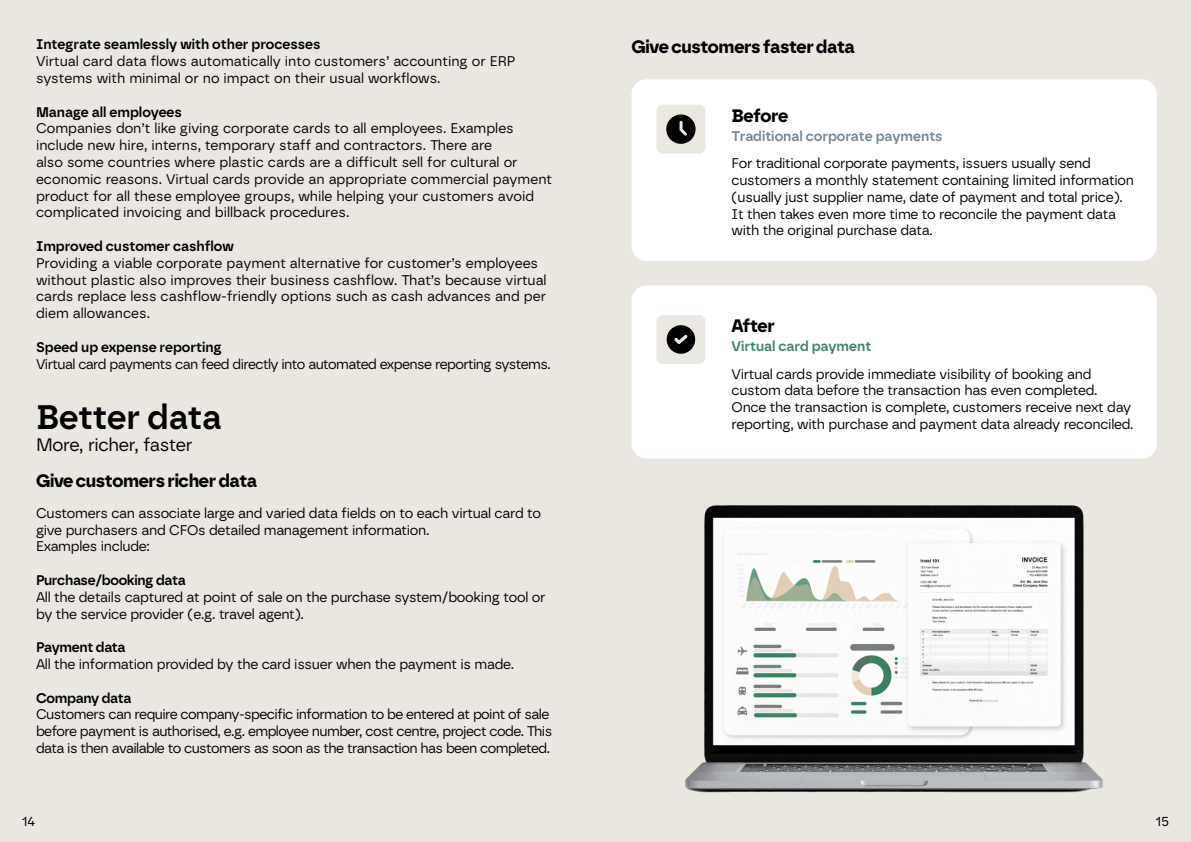
<style>
.page{position:relative;width:1191px;height:842px;background:#eae7e1}
.page>*{position:absolute;margin:0;border:0;box-sizing:border-box;transform-origin:0 0}
.t1{font:600 34px "Borna";color:#000}
.t2{font:700 18px "Borna";letter-spacing:-.02em;color:#000}
.t3{font:18px "Borna";letter-spacing:-.02em;color:#000}
.t4{font:14px/16.8px "Borna";letter-spacing:-.02em;color:#000}
.t5{font:14px/16.8px "Borna";color:#000}
.t6{font:14px/16.8px "Borna";letter-spacing:-.04em;color:#000}
.t7{font:600 14px "Borna";color:#000}
.t8{font:600 14px "Borna";letter-spacing:-.02em;color:#000}
.t9{font:600 14px "Borna";color:#758794}
.t10{font:600 14px "Borna";color:#3f8366}
</style>
<div class="page">
<div style="left:632px;top:80px;width:524px;height:180px;background:#fff;border-radius:14px"></div>
<div style="left:631px;top:79px;width:525px;height:182px;border:1px solid #fff;border-radius:14px"></div>
<div style="left:632px;top:286px;width:524px;height:172px;background:#fff;border-radius:14px"></div>
<div style="left:656px;top:105px;width:49px;height:49px;background:#ebe7e1;border-radius:6px"></div>
<svg style="left:666px;top:114px;width:30px;height:30px"></svg>
<div style="left:656px;top:315px;width:49px;height:49px;background:#ebe7e1;border-radius:6px"></div>
<svg style="left:666px;top:325px;width:30px;height:29px"></svg>
<img style="left:631px;top:426px;width:526px;height:367px">
<p class="t7" style="left:36px;top:36px;width:286px">Integrate seamlessly with other processes</p>
<p class="t5" style="left:36px;top:53px;width:481px">Virtual card data flows automatically into customers’ accounting or ERP systems with minimal or no impact on their usual workflows.</p>
<p class="t7" style="left:36px;top:103px;width:147px">Manage all employees</p>
<p class="t5" style="left:36px;top:120px;width:517px">Companies don’t like giving corporate cards to all employees. Examples include new hire, interns, temporary staff and contractors. There are<br>also some countries where plastic cards are a difficult sell for cultural or economic reasons. Virtual cards provide an appropriate commercial payment product for all these employee groups, while helping your customers avoid complicated invoicing and billback procedures.</p>
<p class="t7" style="left:36px;top:237px;width:199px">Improved customer cashflow</p>
<p class="t5" style="left:36px;top:254px;width:512px">Providing a viable corporate payment alternative for customer’s employees without plastic also improves their business cashflow. That’s because virtual cards replace less cashflow-friendly options such as cash advances and per diem allowances.</p>
<p class="t7" style="left:36px;top:338px;width:187px">Speed up expense reporting</p>
<p class="t6" style="left:36px;top:355px;width:516px">Virtual card payments can feed directly into automated expense reporting systems.</p>
<h1 class="t1" style="left:36px;top:396px;width:187px">Better data</h1>
<p class="t3" style="left:36px;top:433px;width:158px">More, richer, faster</p>
<p class="t2" style="left:36px;top:470px;width:222px">Give customers richer data</p>
<p class="t4" style="left:36px;top:504px;width:506px">Customers can associate large and varied data fields on to each virtual card to give purchasers and CFOs detailed management information.<br>Examples include:</p>
<p class="t8" style="left:36px;top:572px;width:151px">Purchase/booking data</p>
<p class="t4" style="left:36px;top:588px;width:511px">All the details captured at point of sale on the purchase system/booking tool or by the service provider (e.g. travel agent).</p>
<p class="t8" style="left:36px;top:639px;width:91px">Payment data</p>
<p class="t4" style="left:36px;top:656px;width:479px">All the information provided by the card issuer when the payment is made.</p>
<p class="t8" style="left:36px;top:689px;width:97px">Company data</p>
<p class="t6" style="left:36px;top:706px;width:518px">Customers can require company-specific information to be entered at point of sale before payment is authorised, e.g. employee number, cost centre, project code. This data is then available to customers as soon as the transaction has been completed.</p>
<p class="t2" style="left:631px;top:36px;width:225px">Give customers faster data</p>
<p class="t2" style="left:731px;top:105px;width:58px">Before</p>
<p class="t9" style="left:731px;top:127px;width:212px">Traditional corporate payments</p>
<p class="t4" style="left:731px;top:155px;width:404px">For traditional corporate payments, issuers usually send customers a monthly statement containing limited information (usually just supplier name, date of payment and total price).<br>It then takes even more time to reconcile the payment data with the original purchase data.</p>
<p class="t2" style="left:731px;top:315px;width:45px">After</p>
<p class="t10" style="left:731px;top:338px;width:141px">Virtual card payment</p>
<p class="t4" style="left:731px;top:365px;width:403px">Virtual cards provide immediate visibility of booking and custom data before the transaction has even completed.<br>Once the transaction is complete, customers receive next day reporting, with purchase and payment data already reconciled.</p>
<p class="t4" style="left:22px;top:813px;width:15px">14</p>
<p class="t4" style="left:1155px;top:813px;width:15px">15</p>
</div>
